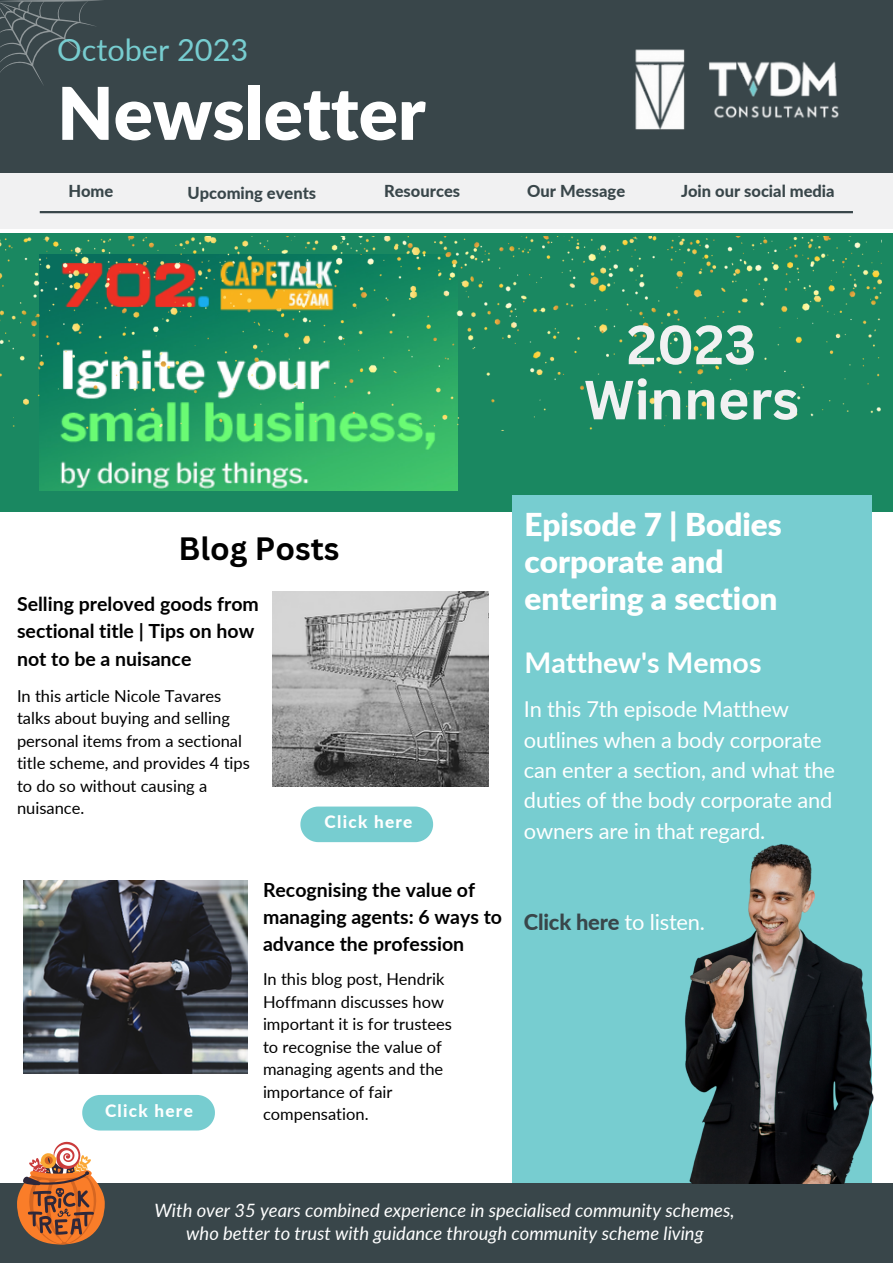
<style>
.page{position:relative;width:893px;height:1264px;background:#fff}
.page>*{position:absolute;margin:0;border:0;box-sizing:border-box;transform-origin:0 0}
.t1{font:900 72.75px "Lato";color:#fff}
.t2{font:700 53.85px "Canva Sans";color:#f1f1f2}
.t3{font:900 31.5px/37px "Lato";color:#fff}
.t4{font:700 31.5px "Canva Sans";color:#000}
.t5{font:30.6px "Lato";color:#77cdd0}
.t6{font:700 28.5px "Lato";color:#fff}
.t7{font:21.9px/30.3px "Lato";letter-spacing:-.01em;color:#fff}
.t8{font:800 21.9px "Lato";letter-spacing:-.01em;color:#39464a}
.t9{font:700 19.5px/27.3px "Lato";color:#000}
.t10{font:italic 18.45px "Lato";color:#fff}
.t11{font:800 17.1px "Lato";letter-spacing:.075em;color:#fff}
.t12{font:16.5px/22.5px "Lato";color:#000}
.t13{font:800 16.5px "Lato";color:#39464a}
.s1{font-weight:400;color:#fff}
</style>
<div class="page">
<img style="left:24px;top:880px;width:223px;height:193px">
<img style="left:272px;top:591px;width:217px;height:195px">
<div style="left:0;top:0;width:892px;height:193px;background:#39464a"></div>
<div style="left:0;top:1183px;width:892px;height:79px;background:#39464a"></div>
<div style="left:0;top:233px;width:892px;height:278px;background:#1a8861"></div>
<svg style="left:300px;top:806px;width:133px;height:36px;background:#81d0d3"></svg>
<div style="left:512px;top:495px;width:359px;height:687px;background:#77cdd0"></div>
<img style="left:635px;top:49px;width:204px;height:81px">
<div style="left:0;top:174px;width:892px;height:55px;background:#f1f1f2"></div>
<hr style="left:40px;top:211px;width:812px;height:2px;background:#39464a">
<img style="left:96px;top:1130px;width:105px;height:1px">
<div style="left:82px;top:1095px;width:133px;height:35px;background:#77cdd0"></div>
<img style="left:628px;top:842px;width:246px;height:341px">
<img style="left:40px;top:430px;width:417px;height:60px">
<img style="left:0;top:237px;width:881px;height:193px">
<svg style="left:17px;top:1141px;width:88px;height:104px"></svg>
<svg style="left:0;top:0;width:102px;height:84px"></svg>
<p class="t5" style="left:57px;top:31px;width:192px">October 2023</p>
<p class="t1" style="left:57px;top:68px;width:370px">Newsletter</p>
<p class="t13" style="left:68px;top:181px;width:46px">Home</p>
<p class="t13" style="left:187px;top:182px;width:130px">Upcoming events</p>
<p class="t13" style="left:384px;top:181px;width:77px">Resources</p>
<p class="t13" style="left:527px;top:181px;width:99px">Our Message</p>
<p class="t13" style="left:681px;top:181px;width:155px">Join our social media</p>
<p class="t2" style="left:626px;top:307px;width:131px">2023</p>
<p class="t2" style="left:584px;top:362px;width:216px">Winners</p>
<p class="t4" style="left:178px;top:526px;width:162px">Blog Posts</p>
<p class="t9" style="left:17px;top:590px;width:243px">Selling preloved goods from sectional title | Tips on how not to be a nuisance</p>
<p class="t12" style="left:17px;top:684px;width:234px">In this article Nicole Tavares talks about buying and selling personal items from a sectional title scheme, and provides 4 tips to do so without causing a nuisance.</p>
<p class="t11" style="left:324px;top:811px;width:89px">Click here</p>
<p class="t11" style="left:105px;top:1099px;width:89px">Click here</p>
<p class="t9" style="left:263px;top:875px;width:240px">Recognising the value of managing agents: 6 ways to advance the profession</p>
<p class="t12" style="left:263px;top:967px;width:190px">In this blog post, Hendrik<br>Hoffmann discusses how important it is for trustees to recognise the value of managing agents and the importance of fair compensation.</p>
<p class="t3" style="left:524px;top:505px;width:259px">Episode 7 | Bodies corporate and entering a section</p>
<p class="t6" style="left:524px;top:645px;width:238px">Matthew's Memos</p>
<p class="t7" style="left:524px;top:693px;width:312px">In this 7th episode Matthew outlines when a body corporate can enter a section, and what the duties of the body corporate and owners are in that regard.</p>
<p class="t8" style="left:524px;top:908px;width:182px">Click here <span class="s1">to listen.</span></p>
<p class="t10" style="left:154px;top:1199px;width:581px">With over 35 years combined experience in specialised community schemes,</p>
<p class="t10" style="left:186px;top:1221px;width:519px">who better to trust with guidance through community scheme living</p>
</div>
